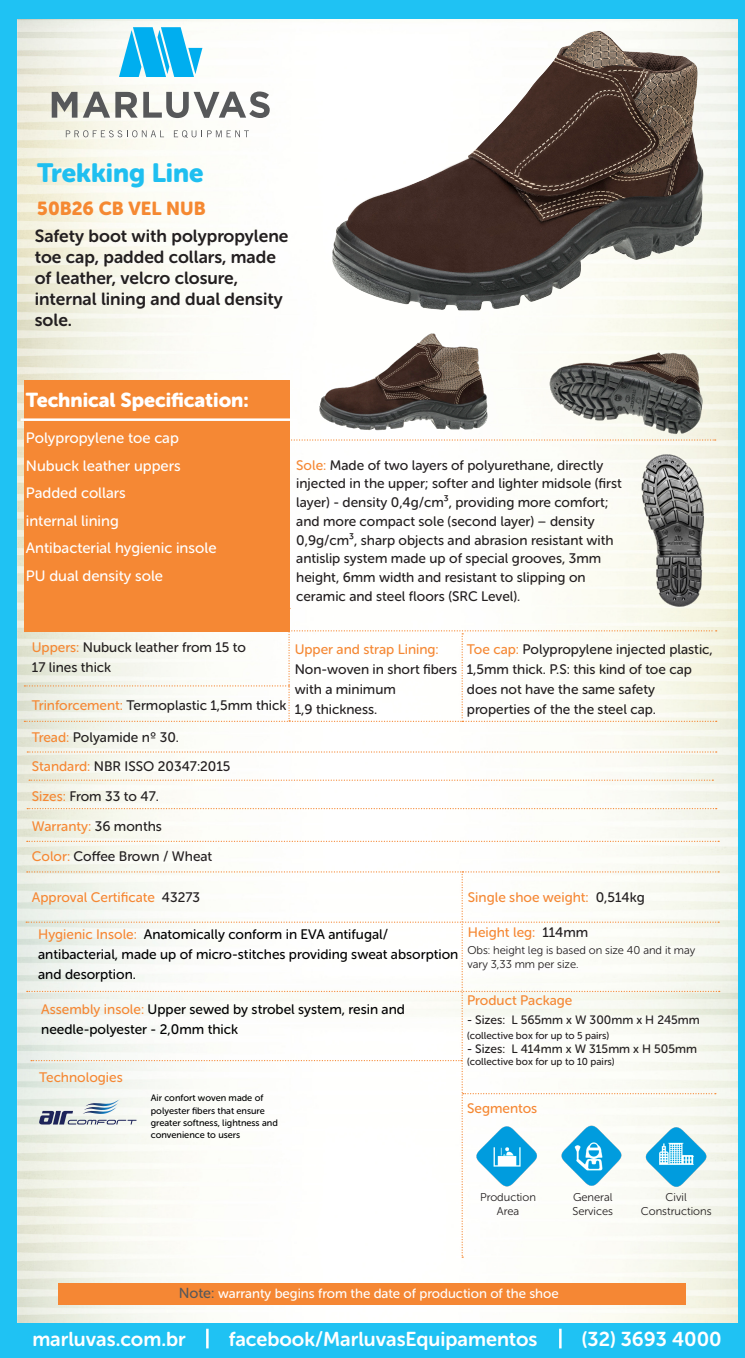
<style>
.page{position:relative;width:745px;height:1358px;background:#fff}
.page>*{position:absolute;margin:0;border:0;box-sizing:border-box;transform-origin:0 0}
.t1{font:26.25px "Museo Sans Rounded 900";color:#1fbff0}
.t2{font:20px "Museo Sans Rounded 700";color:#fff}
.t3{font:20px "Museo Sans Rounded 900";color:#fff}
.t4{font:18.75px "Museo Sans Rounded 900";color:#f58932}
.t5{font:17.5px/21px "Museo Sans Rounded 700";color:#231f20}
.t6{font:15px "Museo Sans Rounded 500";color:#fff}
.t7{font:13.75px/18.8px "Museo Sans Rounded 500";color:#231f20}
.t8{font:13.75px/20px "Museo Sans Rounded 500";color:#000001}
.t9{font:13.75px "Museo Sans Rounded 500";color:#f58834}
.t10{font:13.38px "Museo Sans Rounded 500";color:#fff}
.t11{font:12.12px "Museo Sans Rounded 500";color:#231f20}
.t12{font:11.25px/13.5px "Museo Sans Rounded 300";color:#231f20}
.t13{font:10px "Museo Sans Rounded 500";color:#231f20}
.t14{font:9.25px "Museo Sans Rounded 500";color:#000001}
.s1{color:#f58834}
.s2{color:#231f20}
.s3{color:#f58734}
.s4{font-size:14.5px;color:#57585a}
</style>
<div class="page">
<div style="left:0;top:0;width:744px;height:1357px;background:#1fc2f3"></div>
<img style="left:17px;top:19px;width:719px;height:1303px">
<div style="left:24px;top:380px;width:265px;height:251px;background:#f58834"></div>
<hr style="left:21px;top:418px;width:276px;height:3px;background:#fff">
<svg style="left:27px;top:751px;width:689px;height:1px"></svg>
<svg style="left:27px;top:840px;width:691px;height:1px"></svg>
<svg style="left:27px;top:807px;width:689px;height:2px"></svg>
<svg style="left:29px;top:779px;width:683px;height:1px"></svg>
<svg style="left:289px;top:439px;width:426px;height:1px"></svg>
<img style="left:638px;top:449px;width:71px;height:158px">
<svg style="left:24px;top:607px;width:692px;height:114px"></svg>
<svg style="left:26px;top:871px;width:693px;height:386px"></svg>
<div style="left:59px;top:1282px;width:626px;height:22px;background:#f58734"></div>
<svg style="left:119px;top:27px;width:83px;height:50px"></svg>
<svg style="left:52px;top:92px;width:25px;height:26px"></svg>
<svg style="left:83px;top:91px;width:186px;height:27px"></svg>
<svg style="left:66px;top:130px;width:98px;height:7px"></svg>
<svg style="left:174px;top:130px;width:75px;height:8px"></svg>
<hr style="left:206px;top:1328px;width:2px;height:20px;background:#fff">
<hr style="left:558px;top:1328px;width:3px;height:20px;background:#fff">
<img style="left:297px;top:27px;width:422px;height:409px">
<p class="t1" style="left:37px;top:158px;width:167px">Trekking Line</p>
<p class="t4" style="left:37px;top:197px;width:170px">50B26 CB VEL NUB</p>
<p class="t5" style="left:35px;top:225px;width:255px">Safety boot with polypropylene toe cap, padded collars, made of leather, velcro closure, internal lining and dual density sole.</p>
<p class="t3" style="left:26px;top:389px;width:224px">Technical Specification:</p>
<p class="t6" style="left:26px;top:430px;width:154px">Polypropylene toe cap</p>
<p class="t6" style="left:26px;top:457px;width:156px">Nubuck leather uppers</p>
<p class="t6" style="left:26px;top:485px;width:101px">Padded collars</p>
<p class="t6" style="left:26px;top:512px;width:94px">internal lining</p>
<p class="t6" style="left:26px;top:540px;width:192px">Antibacterial hygienic insole</p>
<p class="t6" style="left:26px;top:567px;width:139px">PU dual density sole</p>
<p class="t7" style="left:296px;top:455px;width:327px"><span class="s1">Sole:</span> Made of two layers of polyurethane, directly injected in the upper; softer and lighter midsole (first layer) - density 0,4g/cm³, providing more comfort; and more compact sole (second layer) – density 0,9g/cm³, sharp objects and abrasion resistant with antislip system made up of special grooves, 3mm height, 6mm width and resistant to slipping on ceramic and steel floors (SRC Level).</p>
<p class="t7" style="left:32px;top:638px;width:216px"><span class="s1">Uppers:</span> Nubuck leather from 15 to</p>
<p class="t7" style="left:32px;top:658px;width:81px">17 lines thick</p>
<p class="t7" style="left:32px;top:696px;width:256px"><span class="s1">Trinforcement:</span> Termoplastic 1,5mm thick</p>
<p class="t7" style="left:32px;top:727px;width:148px"><span class="s1">Tread:</span> Polyamide nº 30.</p>
<p class="t7" style="left:32px;top:757px;width:200px"><span class="s1">Standard:</span> NBR ISSO 20347:2015</p>
<p class="t7" style="left:32px;top:787px;width:128px"><span class="s1">Sizes:</span> From 33 to 47.</p>
<p class="t9" style="left:32px;top:818px;width:131px">Warranty: <span class="s2">36 months</span></p>
<p class="t7" style="left:32px;top:847px;width:182px"><span class="s1">Color:</span> Coffee Brown / Wheat</p>
<p class="t9" style="left:32px;top:889px;width:170px">Approval Certificate <span class="s2">43273</span></p>
<p class="t8" style="left:38px;top:924px;width:421px"><span class="s3">Hygienic Insole:</span> Anatomically conform in EVA antifugal/ antibacterial, made up of micro-stitches providing sweat absorption and desorption.</p>
<p class="t7" style="left:294px;top:639px;width:164px;line-height:20px"><span class="s1">Upper and strap Lining:<br></span>Non-woven in short fibers with a minimum</p>
<p class="t7" style="left:294px;top:699px;width:84px">1,9 thickness.</p>
<p class="t8" style="left:41px;top:999px;width:365px"><span class="s3">Assembly insole:</span> Upper sewed by strobel system, resin and</p>
<p class="t8" style="left:41px;top:1019px;width:198px">needle-polyester - 2,0mm thick</p>
<p class="t9" style="left:39px;top:1069px;width:85px">Technologies</p>
<p class="t14" style="left:151px;top:1092px;width:114px">Air confort woven made of</p>
<p class="t14" style="left:151px;top:1105px;width:115px">polyester fibers that ensure</p>
<p class="t14" style="left:151px;top:1117px;width:128px">greater softness, lightness and</p>
<p class="t14" style="left:151px;top:1129px;width:91px">convenience to users</p>
<p class="t7" style="left:466px;top:639px;width:247px;line-height:20px"><span class="s1">Toe cap:</span> Polypropylene injected plastic,<br>1,5mm thick. P.S: this kind of toe cap does not have the same safety</p>
<p class="t7" style="left:466px;top:699px;width:191px">properties of the the steel cap.</p>
<p class="t9" style="left:467px;top:889px;width:178px">Single shoe weight: <span class="s2">0,514kg</span></p>
<p class="t9" style="left:467px;top:925px;width:122px">Height leg: <span class="s2">114mm</span></p>
<p class="t12" style="left:467px;top:943px;width:229px">Obs: height leg is based on size 40 and it may vary 3,33 mm per size.</p>
<p class="t9" style="left:467px;top:992px;width:107px">Product Package</p>
<p class="t11" style="left:467px;top:1013px;width:234px">- Sizes: L 565mm x W 300mm x H 245mm</p>
<p class="t13" style="left:467px;top:1029px;width:143px">(collective box for up to 5 pairs)</p>
<p class="t11" style="left:467px;top:1042px;width:231px">- Sizes: L 414mm x W 315mm x H 505mm</p>
<p class="t13" style="left:467px;top:1056px;width:149px">(collective box for up to 10 pairs)</p>
<p class="t9" style="left:467px;top:1100px;width:71px">Segmentos</p>
<p class="t12" style="left:480px;top:1190px;width:57px;text-align:center">Production<br>Area</p>
<p class="t12" style="left:572px;top:1190px;width:41px">General</p>
<p class="t12" style="left:572px;top:1203px;width:42px">Services</p>
<p class="t12" style="left:665px;top:1190px;width:23px">Civil</p>
<p class="t12" style="left:640px;top:1203px;width:72px">Constructions</p>
<p class="t10" style="left:179px;top:1286px;width:381px"><span class="s4">Note:</span> warranty begins from the date of production of the shoe</p>
<p class="t2" style="left:32px;top:1327px;width:155px">marluvas.com.br</p>
<p class="t2" style="left:228px;top:1327px;width:310px">facebook/MarluvasEquipamentos</p>
<p class="t2" style="left:581px;top:1327px;width:141px">(32) 3693 4000</p>
</div>
